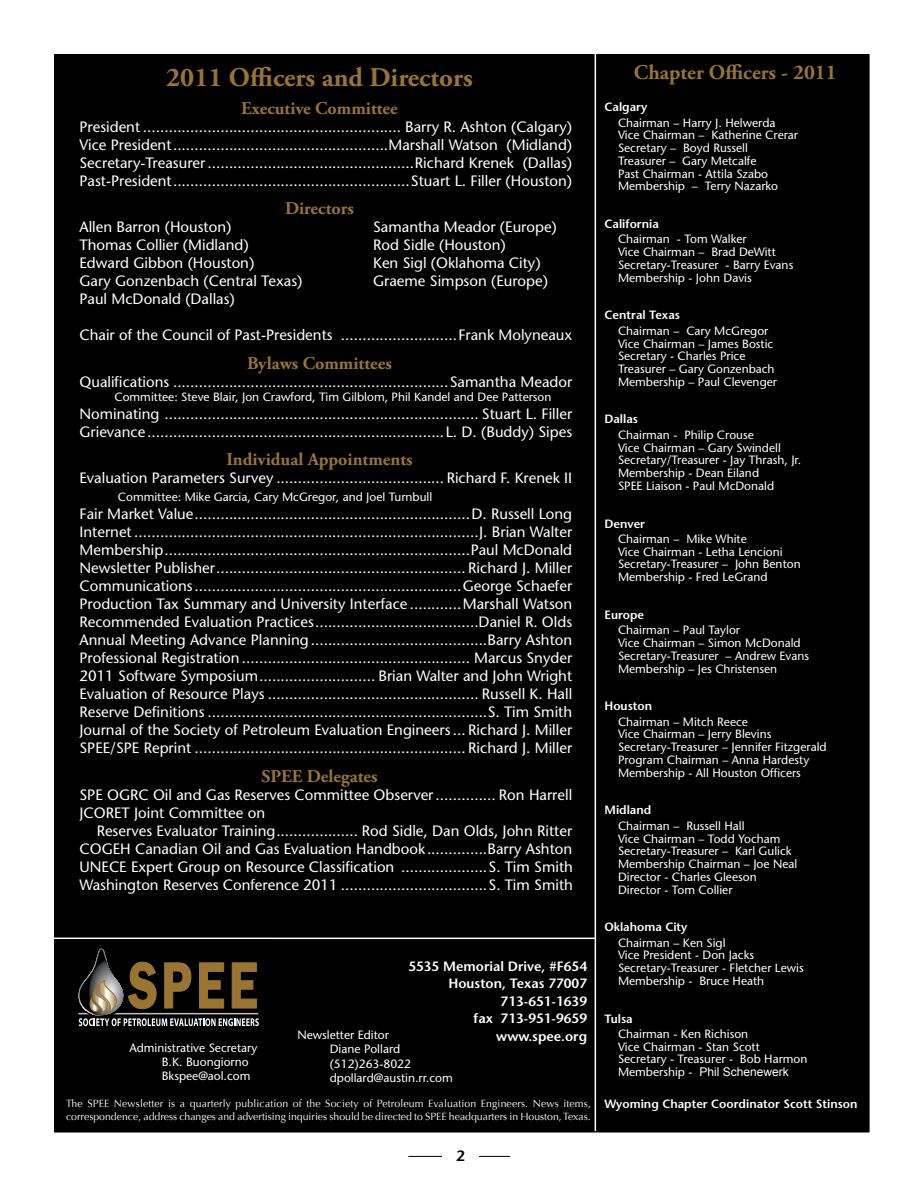
<style>
.page{position:relative;width:918px;height:1188px;background:#fff}
.page>*{position:absolute;margin:0;border:0;box-sizing:border-box;transform-origin:0 0}
.t1{font:700 27px "Adobe Garamond Pro";color:#997531}
.t2{font:700 21px "Adobe Garamond Pro";color:#997531}
.t3{font:700 18px "Adobe Garamond Pro";color:#997531}
.t4{font:15px/18px "Stone Sans";color:#fff}
.t5{font:600 15px "Stone Sans";color:#000}
.t6{font:600 13.5px/17.4px "Stone Sans";color:#fff;text-align:right}
.t7{font:12px/12.8px "Stone Sans";color:#fff}
.t8{font:600 12px "Stone Sans";color:#fff}
.t9{font:12px "Arial";color:#fff}
.t10{font:10.5px/12.6px "Optima";color:#fff}
.s1{font-family:"Stone Sans"}
</style>
<div class="page">
<hr style="left:408px;top:1156px;width:102px;height:1px;background:#000">
<div style="left:443px;top:1148px;width:36px;height:19px;background:#fff"></div>
<div style="left:52px;top:52px;width:819px;height:1082px;background:#000;border:2px solid #fff"></div>
<hr style="left:595px;top:52px;width:1px;height:1079px;background:#fff">
<hr style="left:52px;top:938px;width:544px;height:1px;background:#fff">
<svg style="left:78px;top:948px;width:181px;height:78px"></svg>
<h1 class="t1" style="left:166px;top:61px;width:308px">2011 Officers and Directors</h1>
<p class="t3" style="left:241px;top:98px;width:158px">Executive Committee</p>
<p class="t4" style="left:80px;top:118px;width:494px;text-align:justify">President ............................................................ Barry R. Ashton (Calgary)<br>Vice President..................................................Marshall Watson (Midland)<br>Secretary-Treasurer................................................Richard Krenek (Dallas)<br>Past-President.......................................................Stuart L. Filler (Houston)</p>
<p class="t3" style="left:285px;top:198px;width:70px">Directors</p>
<p class="t4" style="left:80px;top:218px;width:224px">Allen Barron (Houston)<br>Thomas Collier (Midland)<br>Edward Gibbon (Houston)<br>Gary Gonzenbach (Central Texas)<br>Paul McDonald (Dallas)</p>
<p class="t4" style="left:80px;top:326px;width:494px">Chair of the Council of Past-Presidents ...........................Frank Molyneaux</p>
<p class="t3" style="left:247px;top:352px;width:146px">Bylaws Committees</p>
<p class="t4" style="left:80px;top:372px;width:494px">Qualifications ................................................................Samantha Meador</p>
<p class="t7" style="left:114px;top:390px;width:439px">Committee: Steve Blair, Jon Crawford, Tim Gilblom, Phil Kandel and Dee Patterson</p>
<p class="t4" style="left:80px;top:405px;width:494px">Nominating ......................................................................... Stuart L. Filler<br>Grievance.....................................................................L. D. (Buddy) Sipes</p>
<p class="t3" style="left:226px;top:449px;width:188px">Individual Appointments</p>
<p class="t4" style="left:80px;top:469px;width:494px">Evaluation Parameters Survey ....................................... Richard F. Krenek II</p>
<p class="t7" style="left:118px;top:491px;width:316px">Committee: Mike Garcia, Cary McGregor, and Joel Turnbull</p>
<p class="t4" style="left:80px;top:505px;width:494px;text-align:justify">Fair Market Value................................................................D. Russell Long Internet ................................................................................J. Brian Walter Membership.......................................................................Paul McDonald Newsletter Publisher.......................................................... Richard J. Miller Communications..............................................................George Schaefer Production Tax Summary and University Interface ............Marshall Watson Recommended Evaluation Practices......................................Daniel R. Olds Annual Meeting Advance Planning.........................................Barry Ashton Professional Registration ..................................................... Marcus Snyder 2011 Software Symposium........................... Brian Walter and John Wright Evaluation of Resource Plays ................................................. Russell K. Hall Reserve Definitions .................................................................S. Tim Smith Journal of the Society of Petroleum Evaluation Engineers... Richard J. Miller SPEE/SPE Reprint ............................................................... Richard J. Miller</p>
<p class="t3" style="left:262px;top:766px;width:117px">SPEE Delegates</p>
<p class="t4" style="left:80px;top:785px;width:494px">SPE OGRC Oil and Gas Reserves Committee Observer.............. Ron Harrell<br>JCORET Joint Committee on</p>
<p class="t4" style="left:80px;top:821px;width:495px;text-align:justify;text-indent:17px">Reserves Evaluator Training................... Rod Sidle, Dan Olds, John Ritter COGEH Canadian Oil and Gas Evaluation Handbook ..............Barry Ashton UNECE Expert Group on Resource Classification ....................S. Tim Smith Washington Reserves Conference 2011 ..................................S. Tim Smith</p>
<p class="t4" style="left:373px;top:217px;width:185px">Samantha Meador (Europe)<br>Rod Sidle (Houston)<br>Ken Sigl (Oklahoma City)<br>Graeme Simpson (Europe)</p>
<p class="t6" style="left:408px;top:957px;width:180px">5535 Memorial Drive, #F654<br>Houston, Texas 77007<br>713-651-1639<br>fax 713-951-9659</p>
<p class="t7" style="left:297px;top:1028px;width:93px">Newsletter Editor</p>
<p class="t6" style="left:496px;top:1027px;width:92px">www.spee.org</p>
<p class="t7" style="left:330px;top:1042px;width:125px;line-height:14.4px">Diane Pollard (512)263-8022 dpollard@austin.rr.com</p>
<p class="t7" style="left:162px;top:1040px;width:97px;line-height:14.4px;text-indent:-32px">Administrative Secretary<br>B.K. Buongiorno<br>Bkspee@aol.com</p>
<p class="t10" style="left:66px;top:1098px;width:526px">The SPEE Newsletter is a quarterly publication of the Society of Petroleum Evaluation Engineers. News items, correspondence, address changes and advertising inquiries should be directed to SPEE headquarters in Houston, Texas.</p>
<p class="t5" style="left:456px;top:1147px;width:10px">2</p>
<h2 class="t2" style="left:634px;top:60px;width:204px">Chapter Officers - 2011</h2>
<p class="t8" style="left:604px;top:100px;width:44px">Calgary</p>
<p class="t7" style="left:618px;top:116px;width:182px">Chairman – Harry J. Helwerda<br>Vice Chairman – Katherine Crerar<br>Secretary – Boyd Russell<br>Treasurer – Gary Metcalfe<br>Past Chairman - Attila Szabo<br>Membership – Terry Nazarko</p>
<p class="t8" style="left:604px;top:216px;width:56px">California</p>
<p class="t7" style="left:618px;top:233px;width:177px">Chairman - Tom Walker<br>Vice Chairman – Brad DeWitt<br>Secretary-Treasurer - Barry Evans<br>Membership - John Davis</p>
<p class="t8" style="left:604px;top:308px;width:77px">Central Texas</p>
<p class="t7" style="left:618px;top:324px;width:161px">Chairman – Cary McGregor<br>Vice Chairman – James Bostic<br>Secretary - Charles Price<br>Treasurer – Gary Gonzenbach<br>Membership – Paul Clevenger</p>
<p class="t8" style="left:604px;top:412px;width:35px">Dallas</p>
<p class="t7" style="left:618px;top:428px;width:185px">Chairman - Philip Crouse<br>Vice Chairman – Gary Swindell<br>Secretary/Treasurer - Jay Thrash, Jr.<br>Membership - Dean Eiland<br>SPEE Liaison - Paul McDonald</p>
<p class="t8" style="left:604px;top:516px;width:42px">Denver</p>
<p class="t7" style="left:618px;top:532px;width:184px">Chairman – Mike White<br>Vice Chairman - Letha Lencioni<br>Secretary-Treasurer – John Benton<br>Membership - Fred LeGrand</p>
<p class="t8" style="left:604px;top:607px;width:41px">Europe</p>
<p class="t7" style="left:618px;top:624px;width:193px">Chairman – Paul Taylor<br>Vice Chairman – Simon McDonald<br>Secretary-Treasurer – Andrew Evans<br>Membership – Jes Christensen</p>
<p class="t8" style="left:604px;top:699px;width:49px">Houston</p>
<p class="t7" style="left:618px;top:715px;width:210px">Chairman – Mitch Reece<br>Vice Chairman – Jerry Blevins<br>Secretary-Treasurer – Jennifer Fitzgerald<br>Program Chairman – Anna Hardesty<br>Membership - All Houston Officers</p>
<p class="t8" style="left:604px;top:803px;width:48px">Midland</p>
<p class="t7" style="left:618px;top:819px;width:181px">Chairman – Russell Hall<br>Vice Chairman – Todd Yocham<br>Secretary-Treasurer – Karl Gulick<br>Membership Chairman – Joe Neal<br>Director - Charles Gleeson<br>Director - Tom Collier</p>
<p class="t8" style="left:604px;top:920px;width:85px">Oklahoma City</p>
<p class="t7" style="left:618px;top:936px;width:187px">Chairman – Ken Sigl<br>Vice President - Don Jacks<br>Secretary-Treasurer - Fletcher Lewis<br>Membership - Bruce Heath</p>
<p class="t8" style="left:604px;top:1011px;width:30px">Tulsa</p>
<p class="t7" style="left:618px;top:1027px;width:191px">Chairman - Ken Richison<br>Vice Chairman - Stan Scott<br>Secretary - Treasurer - Bob Harmon</p>
<p class="t9" style="left:618px;top:1064px;width:172px"><span class="s1">Membership -</span> Phil Schenewerk</p>
<p class="t8" style="left:604px;top:1096px;width:255px">Wyoming Chapter Coordinator Scott Stinson</p>
</div>
